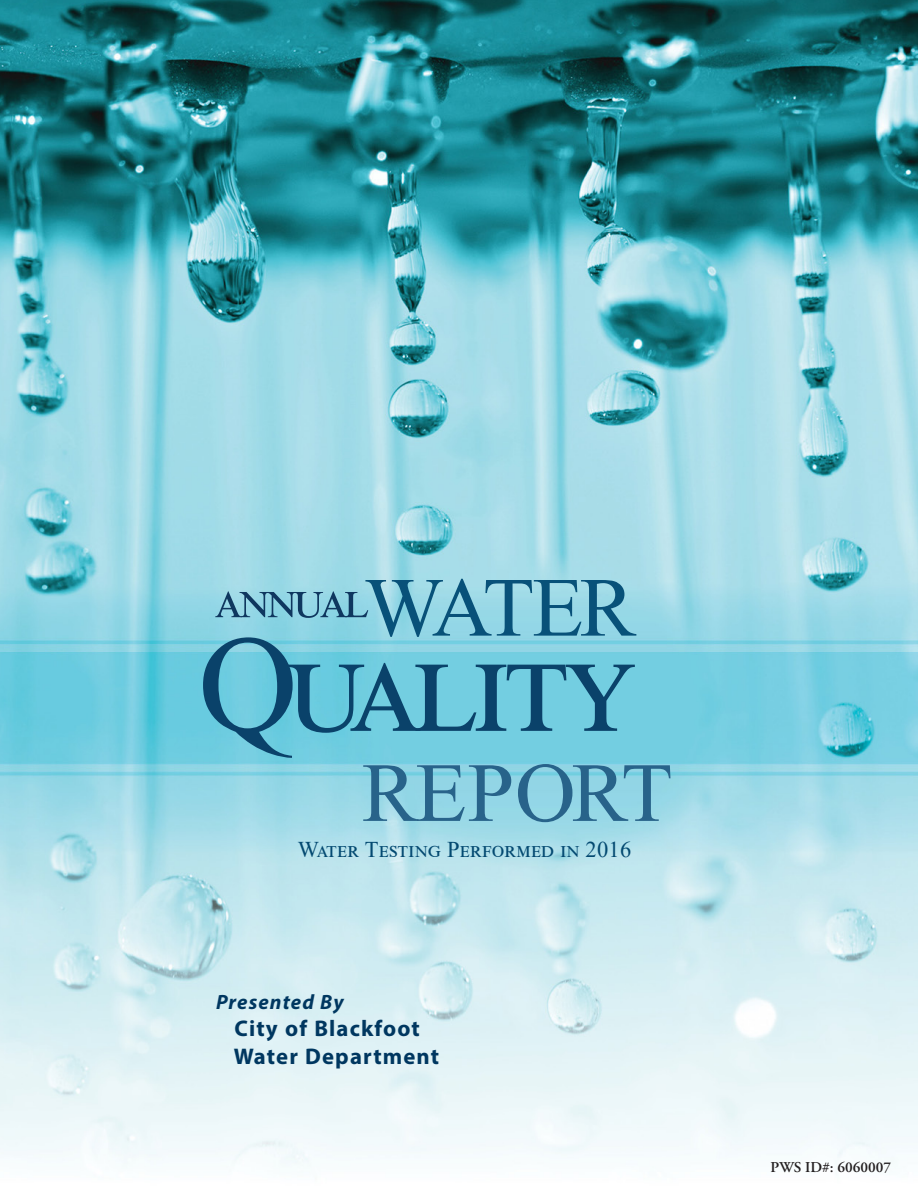
<style>
.page{position:relative;width:918px;height:1188px;background:#fff}
.page>*{position:absolute;margin:0;border:0;box-sizing:border-box;transform-origin:0 0}
.t1{font:138px "Times New Roman";letter-spacing:-.05em;color:#0a426a}
.t2{font:84px "Times New Roman";letter-spacing:-.03em;color:#28638a}
.t3{font:84px "Times New Roman";letter-spacing:-.08em;color:#085179}
.t4{font:52.5px "Times New Roman";letter-spacing:-.06em;color:#0f375f}
.Utility_Name{font:700 22.65px/27.2px "Myriad Pro";letter-spacing:.05em;color:#003760}
.t5{font:22.5px "Times New Roman";letter-spacing:.01em;color:#034971}
.Presented_By{font:italic 700 20.85px "Myriad Pro";letter-spacing:.05em;color:#003760}
.PWS_ID{font:600 15px "Adobe Garamond Pro";color:#231f20}
</style>
<div class="page">
<img style="left:0;top:0;width:918px;height:1166px">
<p class="t3" style="left:364px;top:548px;width:273px">WATER</p>
<p class="t4" style="left:215px;top:563px;width:156px">annual</p>
<p class="t1" style="left:198px;top:587px;width:439px">Quality</p>
<p class="t2" style="left:362px;top:734px;width:312px">REPORT</p>
<p class="t5" style="left:298px;top:833px;width:335px">Water Testing Performed in 2016</p>
<p class="Presented_By" style="left:216px;top:989px;width:129px">Presented By</p>
<p class="Utility_Name" style="left:234px;top:1014px;width:207px">City of Blackfoot<br>Water Department</p>
<p class="PWS_ID" style="left:771px;top:1158px;width:122px">PWS ID#: 6060007</p>
</div>
